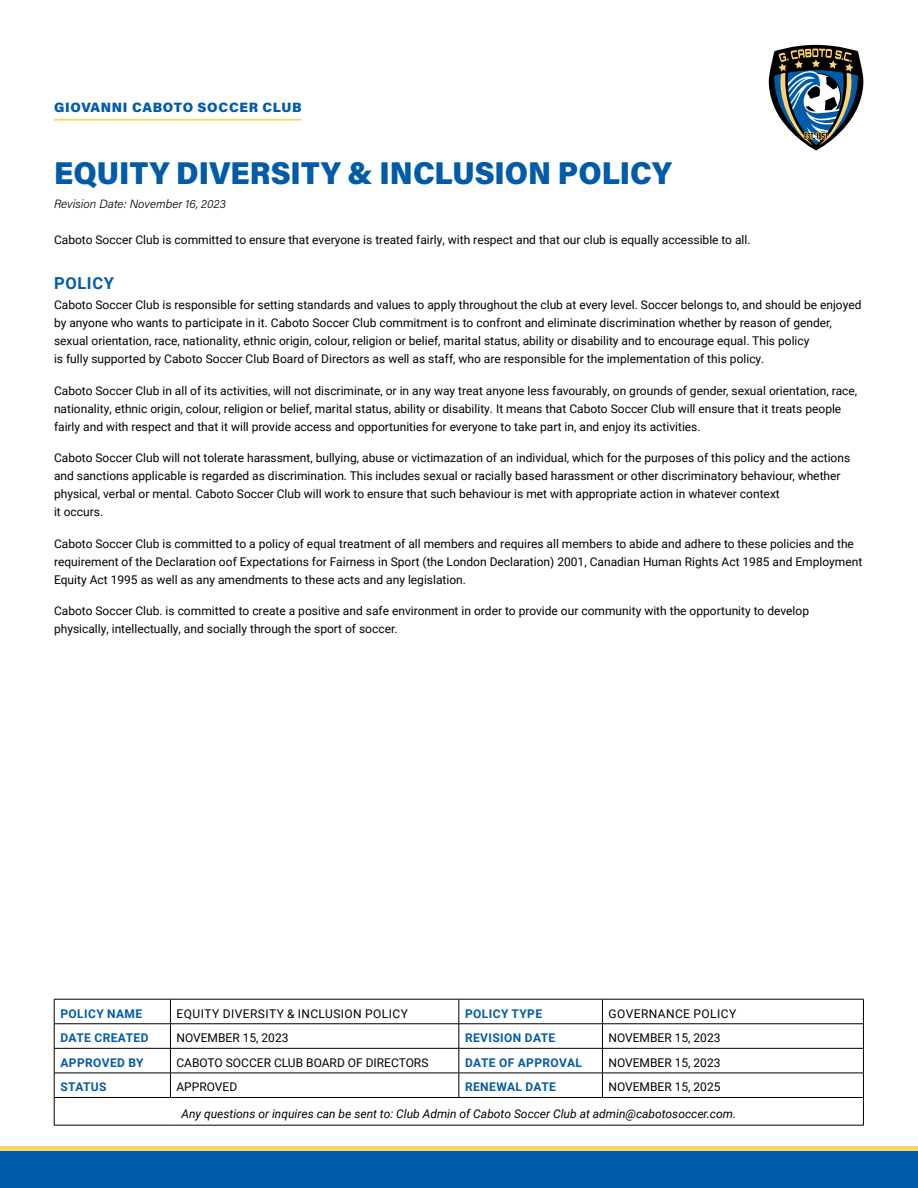
<style>
.page{position:relative;width:918px;height:1188px;background:#fff}
.page>*{position:absolute;margin:0;border:0;box-sizing:border-box;transform-origin:0 0}
.t1{font:900 31.5px "Acumin Pro";color:#005ba8;scale:.95 1}
.t2{font:700 16.5px "Roboto";letter-spacing:.035em;color:#005ba8}
.t3{font:900 13.5px "Acumin Pro";letter-spacing:.05em;color:#005ba8}
.t4{font:12px/18px "Roboto";color:#000}
.t5{font:italic 12px "Roboto";color:#000}
.t6{font:700 12px "Roboto";letter-spacing:.035em;color:#005ba8}
.t7{font:12px "Roboto";letter-spacing:.035em;color:#000}
.t8{font:italic 300 12px "Acumin Pro";letter-spacing:.005em;color:#000}
</style>
<div class="page">
<div style="left:0;top:1149px;width:918px;height:39px;background:#005ba8"></div>
<hr style="left:0;top:1146px;width:918px;height:4px;background:#ffd36c">
<svg style="left:769px;top:45px;width:94px;height:105px"></svg>
<hr style="left:54px;top:119px;width:247px;height:2px;background:#ffd36c">
<hr style="left:54px;top:999px;width:116px;height:1px;background:#000">
<hr style="left:170px;top:999px;width:289px;height:1px;background:#000">
<hr style="left:459px;top:999px;width:143px;height:1px;background:#000">
<hr style="left:602px;top:999px;width:262px;height:1px;background:#000">
<hr style="left:54px;top:1024px;width:116px;height:1px;background:#000">
<hr style="left:170px;top:1024px;width:289px;height:1px;background:#000">
<hr style="left:459px;top:1024px;width:143px;height:1px;background:#000">
<hr style="left:602px;top:1024px;width:262px;height:1px;background:#000">
<hr style="left:54px;top:1048px;width:116px;height:1px;background:#000">
<hr style="left:170px;top:1048px;width:289px;height:1px;background:#000">
<hr style="left:459px;top:1048px;width:143px;height:1px;background:#000">
<hr style="left:602px;top:1048px;width:262px;height:1px;background:#000">
<hr style="left:54px;top:1073px;width:116px;height:1px;background:#000">
<hr style="left:170px;top:1073px;width:289px;height:1px;background:#000">
<svg style="left:170px;top:999px;width:1px;height:98px"></svg>
<hr style="left:459px;top:1073px;width:143px;height:1px;background:#000">
<svg style="left:459px;top:999px;width:1px;height:98px"></svg>
<hr style="left:602px;top:1073px;width:262px;height:1px;background:#000">
<svg style="left:602px;top:999px;width:1px;height:98px"></svg>
<hr style="left:54px;top:1097px;width:116px;height:1px;background:#000">
<svg style="left:54px;top:999px;width:1px;height:126px"></svg>
<hr style="left:170px;top:1097px;width:289px;height:1px;background:#000">
<hr style="left:459px;top:1097px;width:143px;height:1px;background:#000">
<hr style="left:602px;top:1097px;width:262px;height:1px;background:#000">
<svg style="left:863px;top:999px;width:1px;height:126px"></svg>
<hr style="left:54px;top:1125px;width:116px;height:1px;background:#000">
<hr style="left:170px;top:1125px;width:289px;height:1px;background:#000">
<hr style="left:459px;top:1125px;width:143px;height:1px;background:#000">
<hr style="left:602px;top:1125px;width:262px;height:1px;background:#000">
<p class="t3" style="left:54px;top:98px;width:249px">GIOVANNI CABOTO SOCCER CLUB</p>
<h1 class="t1" style="left:54px;top:151px;width:652px">EQUITY DIVERSITY &amp; INCLUSION POLICY</h1>
<p class="t8" style="left:54px;top:196px;width:173px">Revision Date: November 16, 2023</p>
<p class="t4" style="left:54px;top:230px;width:698px">Caboto Soccer Club is committed to ensure that everyone is treated fairly, with respect and that our club is equally accessible to all.</p>
<h2 class="t2" style="left:54px;top:272px;width:61px">POLICY</h2>
<p class="t4" style="left:54px;top:296px;width:809px">Caboto Soccer Club is responsible for setting standards and values to apply throughout the club at every level. Soccer belongs to, and should be enjoyed by anyone who wants to participate in it. Caboto Soccer Club commitment is to confront and eliminate discrimination whether by reason of gender, sexual orientation, race, nationality, ethnic origin, colour, religion or belief, marital status, ability or disability and to encourage equal. This policy<br>is fully supported by Caboto Soccer Club Board of Directors as well as staff, who are responsible for the implementation of this policy.</p>
<p class="t4" style="left:54px;top:381px;width:805px">Caboto Soccer Club in all of its activities, will not discriminate, or in any way treat anyone less favourably, on grounds of gender, sexual orientation, race, nationality, ethnic origin, colour, religion or belief, marital status, ability or disability. It means that Caboto Soccer Club will ensure that it treats people fairly and with respect and that it will provide access and opportunities for everyone to take part in, and enjoy its activities.</p>
<p class="t4" style="left:54px;top:449px;width:798px">Caboto Soccer Club will not tolerate harassment, bullying, abuse or victimazation of an individual, which for the purposes of this policy and the actions and sanctions applicable is regarded as discrimination. This includes sexual or racially based harassment or other discriminatory behaviour, whether physical, verbal or mental. Caboto Soccer Club will work to ensure that such behaviour is met with appropriate action in whatever context<br>it occurs.</p>
<p class="t4" style="left:54px;top:534px;width:810px">Caboto Soccer Club is committed to a policy of equal treatment of all members and requires all members to abide and adhere to these policies and the requirement of the Declaration oof Expectations for Fairness in Sport (the London Declaration) 2001, Canadian Human Rights Act 1985 and Employment<br>Equity Act 1995 as well as any amendments to these acts and any legislation.</p>
<p class="t4" style="left:54px;top:602px;width:757px">Caboto Soccer Club. is committed to create a positive and safe environment in order to provide our community with the opportunity to develop physically, intellectually, and socially through the sport of soccer.</p>
<p class="t6" style="left:60px;top:1005px;width:83px">POLICY NAME</p>
<p class="t7" style="left:177px;top:1005px;width:233px">EQUITY DIVERSITY &amp; INCLUSION POLICY</p>
<p class="t6" style="left:465px;top:1005px;width:79px">POLICY TYPE</p>
<p class="t7" style="left:609px;top:1005px;width:129px">GOVERNANCE POLICY</p>
<p class="t6" style="left:60px;top:1030px;width:90px">DATE CREATED</p>
<p class="t4" style="left:176px;top:1029px;width:114px">NOVEMBER 15, 2023</p>
<p class="t6" style="left:465px;top:1030px;width:92px">REVISION DATE</p>
<p class="t4" style="left:608px;top:1029px;width:114px">NOVEMBER 15, 2023</p>
<p class="t6" style="left:60px;top:1054px;width:85px">APPROVED BY</p>
<p class="t4" style="left:176px;top:1053px;width:254px">CABOTO SOCCER CLUB BOARD OF DIRECTORS</p>
<p class="t6" style="left:465px;top:1054px;width:119px">DATE OF APPROVAL</p>
<p class="t4" style="left:608px;top:1053px;width:114px">NOVEMBER 15, 2023</p>
<p class="t6" style="left:60px;top:1079px;width:48px">STATUS</p>
<p class="t4" style="left:176px;top:1078px;width:62px">APPROVED</p>
<p class="t6" style="left:465px;top:1079px;width:93px">RENEWAL DATE</p>
<p class="t4" style="left:608px;top:1078px;width:114px">NOVEMBER 15, 2025</p>
<p class="t5" style="left:181px;top:1105px;width:556px">Any questions or inquires can be sent to: Club Admin of Caboto Soccer Club at admin@cabotosoccer.com.</p>
</div>
